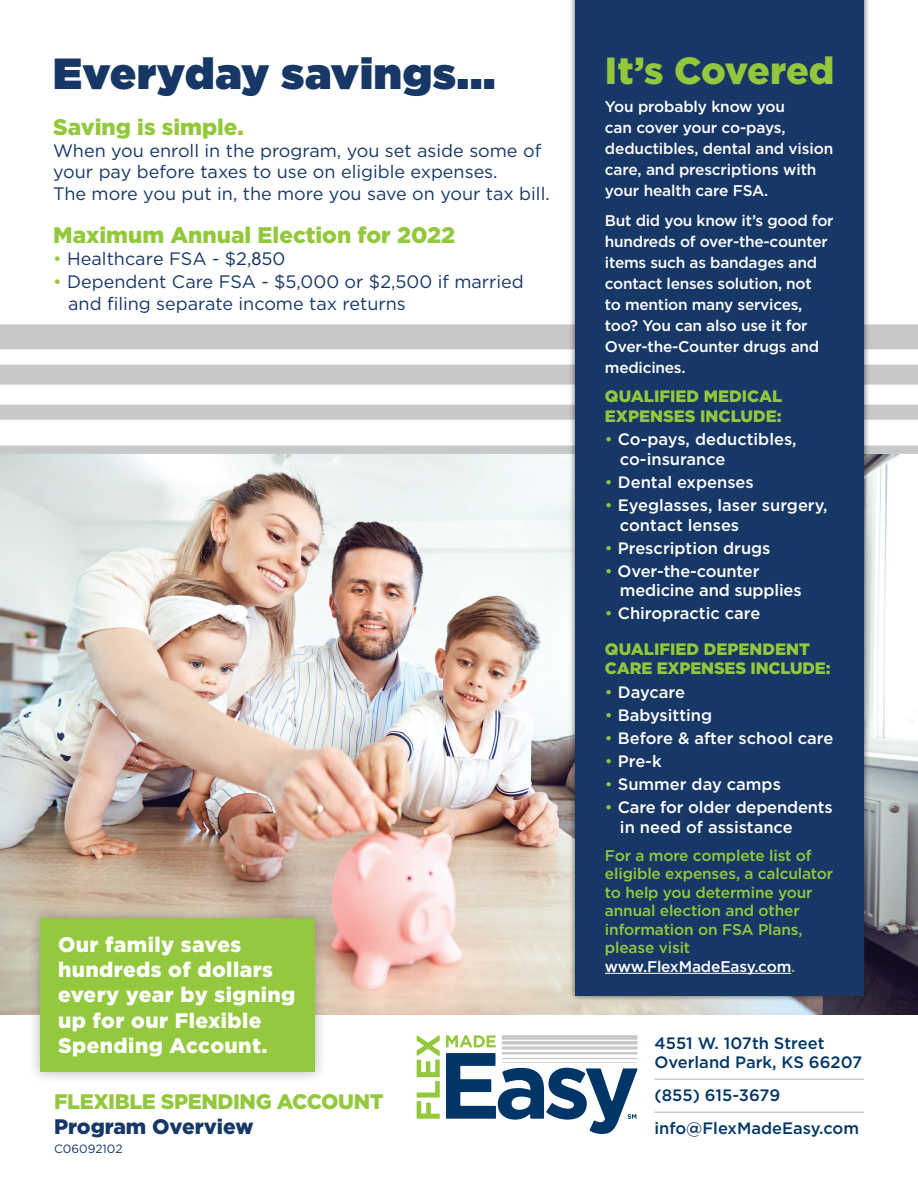
<style>
.page{position:relative;width:918px;height:1188px;background:#fff}
.page>*{position:absolute;margin:0;border:0;box-sizing:border-box;transform-origin:0 0}
.t1{font:900 43.5px "Gotham";letter-spacing:.02em;color:#173866}
.t2{font:900 37.8px "Gotham";letter-spacing:-.01em;color:#94c83c}
.t3{font:900 22.5px "Gotham";color:#94c83c}
.t4{font:900 21px/25.2px "Gotham";letter-spacing:.02em;color:#fff}
.t5{font:900 21px "Gotham";letter-spacing:-.02em;color:#94c83c}
.t6{font:900 21px "Gotham";color:#173866}
.t7{font:18px/21.6px "Gotham";color:#173866}
.t8{font:500 16.5px/19.8px "Gotham";color:#fff}
.t9{font:900 16.5px/19.8px "Gotham";color:#94c83c}
.t10{font:500 16.5px/19.5px "Gotham";color:#003667}
.t11{font:500 15.45px/21px "Gotham";letter-spacing:-.015em;color:#fff}
.t12{font:500 15.45px/18.6px "Gotham";letter-spacing:-.01em;color:#94c83c}
.t13{font:12px "Gotham";color:#173866}
.s1{color:#94c83c}
.s2{font-family:"Arial";color:#1d355d}
.s3{font-weight:400;color:#94c83c}
.s4{font-weight:400}
.s5{font-weight:500;color:#fff}
.s6{color:#fff}
</style>
<div class="page">
<div style="left:0;top:446px;width:918px;height:8px;background:#c7c8ca"></div>
<div style="left:0;top:405px;width:918px;height:15px;background:#c7c8ca"></div>
<div style="left:0;top:365px;width:918px;height:19px;background:#c7c8ca"></div>
<div style="left:0;top:325px;width:918px;height:24px;background:#c7c8ca"></div>
<img style="left:0;top:455px;width:918px;height:559px">
<svg style="left:446px;top:1035px;width:50px;height:12px"></svg>
<svg style="left:417px;top:1035px;width:23px;height:84px"></svg>
<hr style="left:502px;top:1052px;width:135px;height:2px;background:#c7c8ca">
<hr style="left:502px;top:1047px;width:135px;height:2px;background:#c7c8ca">
<hr style="left:502px;top:1041px;width:135px;height:3px;background:#c7c8ca">
<div style="left:502px;top:1035px;width:135px;height:5px;background:#c7c8ca"></div>
<svg style="left:446px;top:1053px;width:191px;height:81px"></svg>
<hr style="left:654px;top:1079px;width:210px;height:1px;background:#b2b3b7">
<hr style="left:654px;top:1112px;width:210px;height:1px;background:#b2b3b7">
<div style="left:28px;top:906px;width:299px;height:178px;background:#231f20;opacity:.33"></div>
<div style="left:40px;top:919px;width:275px;height:153px;background:#93c83f"></div>
<div style="left:569px;top:0;width:301px;height:1001px;background:#231f20;opacity:.75"></div>
<div style="left:575px;top:0;width:289px;height:995px;background:#173866"></div>
<hr style="left:605px;top:973px;width:186px;height:1px;background:#fff">
<h1 class="t1" style="left:53px;top:42px;width:444px">Everyday savings...</h1>
<h3 class="t3" style="left:53px;top:111px;width:192px">Saving is simple.</h3>
<p class="t7" style="left:53px;top:139px;width:498px">When you enroll in the program, you set aside some of your pay before taxes to use on eligible expenses.<br>The more you put in, the more you save on your tax bill.</p>
<h3 class="t3" style="left:53px;top:219px;width:404px">Maximum Annual Election for 2022</h3>
<p class="t7" style="left:53px;top:248px;width:234px"><span class="s1">•</span> Healthcare FSA - $2,<span class="s2">8</span>50</p>
<p class="t7" style="left:68px;top:271px;width:457px;text-indent:-15px"><span class="s1">•</span> Dependent Care FSA - $5,000 or $2,500 if married and filing separate income tax returns</p>
<h3 class="t4" style="left:58px;top:932px;width:239px">Our family saves hundreds of dollars every year by signing up for our Flexible<br>Spending Account.</h3>
<h3 class="t5" style="left:54px;top:1087px;width:331px">FLEXIBLE SPENDING ACCOUNT</h3>
<h3 class="t6" style="left:54px;top:1112px;width:201px">Program Overview</h3>
<p class="t13" style="left:54px;top:1141px;width:70px">C06092102</p>
<h2 class="t2" style="left:605px;top:45px;width:231px">It’s Covered</h2>
<p class="t11" style="left:605px;top:96px;width:230px">You probably know you<br>can cover your co-pays, deductibles, dental and vision care, and prescriptions with your health care FSA.</p>
<p class="t11" style="left:605px;top:210px;width:230px">But did you know it’s good for hundreds of over-the-counter items such as bandages and contact lenses solution, not<br>to mention many services, too? You can also use it for<br>Over-the-Counter drugs and medicines.</p>
<p class="t9" style="left:605px;top:386px;width:179px">QUALIFIED MEDICAL<br>EXPENSES INCLUDE:</p>
<p class="t8" style="left:620px;top:429px;width:178px;text-indent:-15px"><span class="s3">•</span> Co-pays, deductibles, co-insurance</p>
<p class="t8" style="left:605px;top:472px;width:150px"><span class="s3">•</span> Dental expenses</p>
<p class="t8" style="left:620px;top:495px;width:209px;text-indent:-15px"><span class="s3">•</span> Eyeglasses, laser surgery, contact lenses</p>
<p class="t8" style="left:605px;top:538px;width:167px"><span class="s3">•</span> Prescription drugs</p>
<p class="t8" style="left:620px;top:561px;width:183px;text-indent:-15px"><span class="s3">•</span> Over-the-counter medicine and supplies</p>
<p class="t9" style="left:605px;top:596px;width:207px;line-height:35.2px"><span class="s4">•</span> <span class="s5">Chiropractic care<br></span>QUALIFIED DEPENDENT</p>
<p class="t9" style="left:605px;top:659px;width:227px">CARE EXPENSES INCLUDE:</p>
<p class="t8" style="left:605px;top:682px;width:82px"><span class="s3">•</span> Daycare</p>
<p class="t8" style="left:605px;top:705px;width:109px"><span class="s3">•</span> Babysitting</p>
<p class="t8" style="left:605px;top:728px;width:230px"><span class="s3">•</span> Before &amp; after school care</p>
<p class="t8" style="left:605px;top:751px;width:58px"><span class="s3">•</span> Pre-k</p>
<p class="t8" style="left:605px;top:774px;width:177px"><span class="s3">•</span> Summer day camps</p>
<p class="t8" style="left:620px;top:797px;width:214px;text-indent:-15px"><span class="s3">•</span> Care for older dependents in need of assistance</p>
<p class="t12" style="left:605px;top:846px;width:230px">For a more complete list of eligible expenses, a calculator to help you determine your annual election and other information on FSA Plans, please visit <span class="s6">www.FlexMadeEasy.com</span>.</p>
<p class="t10" style="left:654px;top:1033px;width:209px">4551 W. 107th Street<br>Overland Park, KS 66207</p>
<p class="t10" style="left:654px;top:1078px;width:206px;line-height:33px">(855) 615-3679 info@FlexMadeEasy.com</p>
</div>
